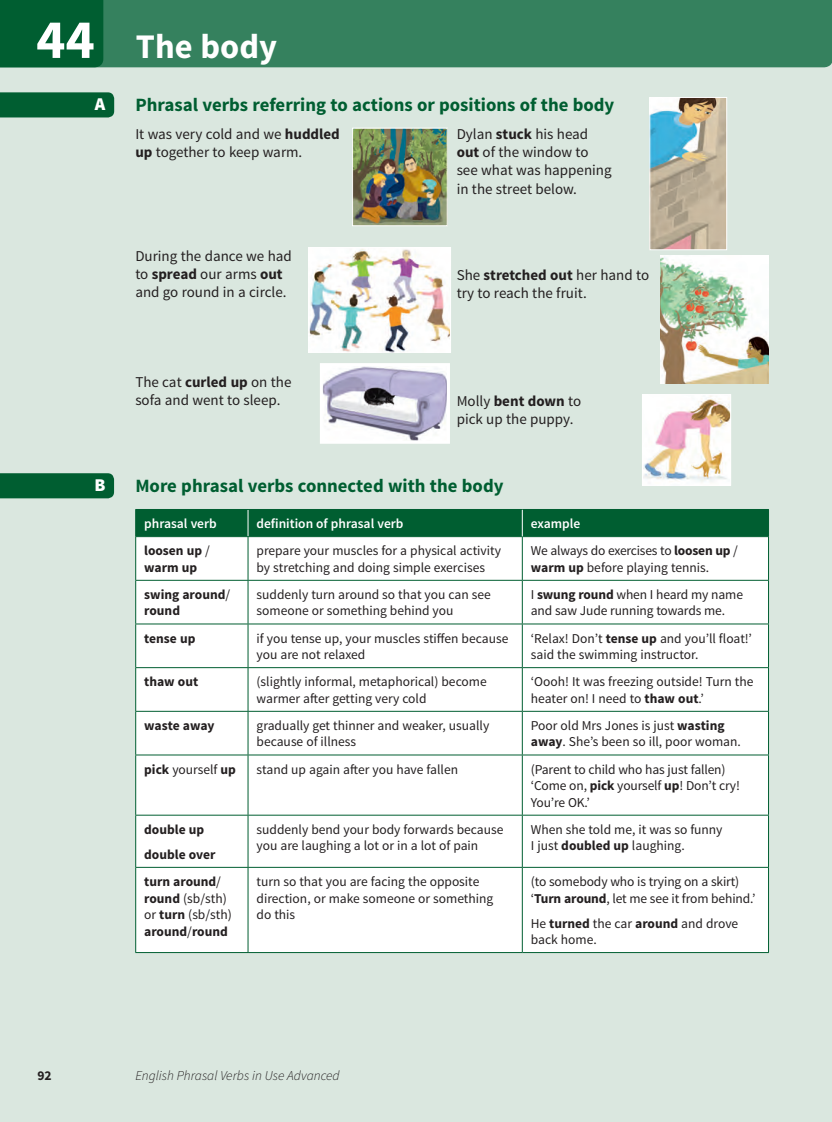
<style>
.page{position:relative;width:832px;height:1122px;background:#fff}
.page>*{position:absolute;margin:0;border:0;box-sizing:border-box;transform-origin:0 0}
.t1{font:700 34.5px "Source Sans Pro";color:#fff}
.t2{font:700 18.75px "Source Sans Pro";color:#005e31}
.t3{font:900 18px "Source Sans Pro";color:#fff}
.t4{font:15px/18px "Source Sans Pro";color:#231f20}
.t5{font:13.5px/16.5px "Source Sans Pro";letter-spacing:-.005em;color:#231f20}
.t6{font:700 13.5px/16.5px "Source Sans Pro";color:#231f20}
.t7{font:600 13.5px "Source Sans Pro";color:#fff}
.t8{font:italic 300 13.5px "Source Sans Pro";color:#231f20}
.s1{font-size:55.5px}
.s2{font-weight:700}
.s3{font-weight:400}
</style>
<div class="page">
<div style="left:0;top:0;width:832px;height:1121px;background:#dae7df"></div>
<div style="left:103px;top:0;width:729px;height:67px;background:#35815e"></div>
<div style="left:0;top:0;width:103px;height:67px;background:#005e31"></div>
<div style="left:0;top:92px;width:114px;height:25px;background:#005e31"></div>
<div style="left:136px;top:537px;width:632px;height:414px;background:#fff"></div>
<hr style="left:135px;top:537px;width:1px;height:42px;background:#005e31">
<hr style="left:135px;top:580px;width:1px;height:43px;background:#005e31">
<hr style="left:135px;top:624px;width:1px;height:43px;background:#005e31">
<hr style="left:135px;top:667px;width:1px;height:43px;background:#005e31">
<hr style="left:135px;top:711px;width:1px;height:43px;background:#005e31">
<hr style="left:135px;top:755px;width:1px;height:59px;background:#005e31">
<hr style="left:135px;top:815px;width:1px;height:51px;background:#005e31">
<hr style="left:135px;top:867px;width:1px;height:84px;background:#005e31">
<hr style="left:135px;top:536px;width:113px;height:1px;background:#005e31">
<hr style="left:522px;top:536px;width:247px;height:1px;background:#005e31">
<hr style="left:135px;top:579px;width:113px;height:1px;background:#005e31">
<hr style="left:522px;top:579px;width:247px;height:1px;background:#005e31">
<hr style="left:135px;top:623px;width:113px;height:1px;background:#005e31">
<hr style="left:522px;top:623px;width:247px;height:1px;background:#005e31">
<hr style="left:135px;top:667px;width:113px;height:1px;background:#005e31">
<hr style="left:522px;top:667px;width:247px;height:1px;background:#005e31">
<hr style="left:135px;top:710px;width:113px;height:1px;background:#005e31">
<hr style="left:522px;top:710px;width:247px;height:1px;background:#005e31">
<hr style="left:135px;top:754px;width:113px;height:1px;background:#005e31">
<hr style="left:522px;top:754px;width:247px;height:1px;background:#005e31">
<hr style="left:135px;top:814px;width:113px;height:1px;background:#005e31">
<hr style="left:522px;top:814px;width:247px;height:1px;background:#005e31">
<hr style="left:135px;top:866px;width:113px;height:1px;background:#005e31">
<hr style="left:522px;top:866px;width:247px;height:1px;background:#005e31">
<hr style="left:135px;top:951px;width:113px;height:1px;background:#005e31">
<hr style="left:522px;top:951px;width:247px;height:1px;background:#005e31">
<hr style="left:248px;top:537px;width:1px;height:42px;background:#005e31">
<hr style="left:768px;top:537px;width:1px;height:42px;background:#005e31">
<hr style="left:248px;top:580px;width:1px;height:43px;background:#005e31">
<hr style="left:768px;top:580px;width:1px;height:43px;background:#005e31">
<hr style="left:248px;top:624px;width:1px;height:43px;background:#005e31">
<hr style="left:768px;top:624px;width:1px;height:43px;background:#005e31">
<hr style="left:248px;top:667px;width:1px;height:43px;background:#005e31">
<hr style="left:768px;top:667px;width:1px;height:43px;background:#005e31">
<hr style="left:248px;top:711px;width:1px;height:43px;background:#005e31">
<hr style="left:768px;top:711px;width:1px;height:43px;background:#005e31">
<hr style="left:248px;top:755px;width:1px;height:59px;background:#005e31">
<hr style="left:768px;top:755px;width:1px;height:59px;background:#005e31">
<hr style="left:248px;top:815px;width:1px;height:51px;background:#005e31">
<hr style="left:768px;top:815px;width:1px;height:51px;background:#005e31">
<hr style="left:248px;top:867px;width:1px;height:84px;background:#005e31">
<hr style="left:768px;top:867px;width:1px;height:84px;background:#005e31">
<hr style="left:248px;top:536px;width:274px;height:1px;background:#005e31">
<hr style="left:248px;top:579px;width:274px;height:1px;background:#005e31">
<hr style="left:248px;top:623px;width:274px;height:1px;background:#005e31">
<hr style="left:248px;top:667px;width:274px;height:1px;background:#005e31">
<hr style="left:248px;top:710px;width:274px;height:1px;background:#005e31">
<hr style="left:248px;top:754px;width:274px;height:1px;background:#005e31">
<hr style="left:248px;top:814px;width:274px;height:1px;background:#005e31">
<hr style="left:248px;top:866px;width:274px;height:1px;background:#005e31">
<hr style="left:248px;top:951px;width:274px;height:1px;background:#005e31">
<hr style="left:522px;top:537px;width:1px;height:42px;background:#005e31">
<hr style="left:522px;top:580px;width:1px;height:43px;background:#005e31">
<hr style="left:522px;top:624px;width:1px;height:43px;background:#005e31">
<hr style="left:522px;top:667px;width:1px;height:43px;background:#005e31">
<hr style="left:522px;top:711px;width:1px;height:43px;background:#005e31">
<hr style="left:522px;top:755px;width:1px;height:59px;background:#005e31">
<hr style="left:522px;top:815px;width:1px;height:51px;background:#005e31">
<hr style="left:522px;top:867px;width:1px;height:84px;background:#005e31">
<div style="left:135px;top:509px;width:634px;height:27px;background:#005e31"></div>
<div style="left:0;top:473px;width:114px;height:25px;background:#005e31"></div>
<img style="left:324px;top:367px;width:122px;height:72px">
<div style="left:320px;top:363px;width:130px;height:80px;border:3px solid #fff"></div>
<img style="left:354px;top:130px;width:92px;height:94px">
<div style="left:352px;top:128px;width:96px;height:98px;border:1px solid #fff"></div>
<img style="left:310px;top:249px;width:139px;height:101px">
<div style="left:308px;top:247px;width:143px;height:105px;border:1px solid #fff"></div>
<img style="left:651px;top:99px;width:74px;height:149px">
<div style="left:649px;top:97px;width:78px;height:153px;border:1px solid #fff"></div>
<img style="left:660px;top:255px;width:109px;height:128px">
<img style="left:644px;top:396px;width:85px;height:87px">
<div style="left:642px;top:394px;width:89px;height:91px;border:1px solid #fff"></div>
<h1 class="t1" style="left:36px;top:24px;width:242px"><span class="s1">44</span> The body</h1>
<h3 class="t3" style="left:95px;top:93px;width:12px">A</h3>
<h2 class="t2" style="left:135px;top:93px;width:480px">Phrasal verbs referring to actions or positions of the body</h2>
<p class="t4" style="left:135px;top:126px;width:206px">It was very cold and we <span class="s2">huddled up</span> together to keep warm.</p>
<p class="t4" style="left:457px;top:126px;width:157px">Dylan <span class="s2">stuck</span> his head <span class="s2">out</span> of the window to see what was happening in the street below.</p>
<h3 class="t3" style="left:94px;top:473px;width:13px">B</h3>
<p class="t4" style="left:135px;top:247px;width:158px">During the dance we had to <span class="s2">spread</span> our arms <span class="s2">out </span>and go round in a circle.</p>
<p class="t4" style="left:135px;top:373px;width:158px">The cat <span class="s2">curled up</span> on the sofa and went to sleep.</p>
<p class="t4" style="left:457px;top:266px;width:194px">She <span class="s2">stretched out</span> her hand to try to reach the fruit.</p>
<p class="t4" style="left:457px;top:392px;width:126px">Molly <span class="s2">bent down</span> to pick up the puppy.</p>
<h2 class="t2" style="left:135px;top:473px;width:370px">More phrasal verbs connected with the body</h2>
<p class="t7" style="left:144px;top:515px;width:74px">phrasal verb</p>
<p class="t7" style="left:256px;top:515px;width:148px">definition of phrasal verb</p>
<p class="t7" style="left:531px;top:515px;width:51px">example</p>
<p class="t6" style="left:144px;top:543px;width:67px">loosen up <span class="s3">/ </span>warm up</p>
<p class="t5" style="left:257px;top:542px;width:246px">prepare your muscles for a physical activity by stretching and doing simple exercises</p>
<p class="t5" style="left:531px;top:542px;width:209px">We always do exercises to <span class="s2">loosen up</span> / <span class="s2">warm up</span> before playing tennis.</p>
<p class="t6" style="left:144px;top:586px;width:87px">swing around<span class="s3">/ </span>round</p>
<p class="t5" style="left:257px;top:586px;width:236px">suddenly turn around so that you can see someone or something behind you</p>
<p class="t5" style="left:531px;top:586px;width:214px">I <span class="s2">swung round</span> when I heard my name and saw Jude running towards me.</p>
<p class="t6" style="left:144px;top:630px;width:53px">tense up</p>
<p class="t5" style="left:257px;top:630px;width:253px">if you tense up, your muscles stiffen because you are not relaxed</p>
<p class="t5" style="left:531px;top:630px;width:222px">‘Relax! Don’t <span class="s2">tense up</span> and you’ll float!’ said the swimming instructor.</p>
<p class="t6" style="left:144px;top:673px;width:55px">thaw out</p>
<p class="t5" style="left:257px;top:673px;width:232px">(slightly informal, metaphorical) become warmer after getting very cold</p>
<p class="t5" style="left:531px;top:673px;width:224px">‘Oooh! It was freezing outside! Turn the heater on! I need to <span class="s2">thaw out</span>.’</p>
<p class="t6" style="left:144px;top:717px;width:72px">waste away</p>
<p class="t5" style="left:257px;top:717px;width:234px">gradually get thinner and weaker, usually because of illness</p>
<p class="t5" style="left:531px;top:717px;width:212px">Poor old Mrs Jones is just <span class="s2">wasting away</span>. She’s been so ill, poor woman.</p>
<p class="t5" style="left:144px;top:760px;width:93px"><span class="s2">pick</span> yourself <span class="s2">up</span></p>
<p class="t5" style="left:257px;top:760px;width:203px">stand up again after you have fallen</p>
<p class="t5" style="left:531px;top:760px;width:211px">(Parent to child who has just fallen) ‘Come on, <span class="s2">pick</span> yourself <span class="s2">up</span>! Don’t cry!<br>You’re OK.’</p>
<p class="t6" style="left:144px;top:817px;width:73px;line-height:25px">double up double over</p>
<p class="t5" style="left:257px;top:821px;width:249px">suddenly bend your body forwards because you are laughing a lot or in a lot of pain</p>
<p class="t5" style="left:531px;top:821px;width:193px">When she told me, it was so funny<br>I just <span class="s2">doubled up</span> laughing.</p>
<p class="t6" style="left:144px;top:873px;width:89px">turn around<span class="s3">/ </span>round <span class="s3">(sb/sth) or</span> turn <span class="s3">(sb/sth) </span>around<span class="s3">/</span>round</p>
<p class="t5" style="left:257px;top:873px;width:238px">turn so that you are facing the opposite direction, or make someone or something do this</p>
<p class="t5" style="left:531px;top:873px;width:226px">(to somebody who is trying on a skirt) ‘<span class="s2">Turn around</span>, let me see it from behind.’</p>
<p class="t5" style="left:531px;top:914px;width:209px">He <span class="s2">turned</span> the car <span class="s2">around</span> and drove back home.</p>
<p class="t6" style="left:38px;top:1067px;width:16px">92</p>
<p class="t8" style="left:135px;top:1067px;width:206px">English Phrasal Verbs in Use Advanced</p>
</div>
